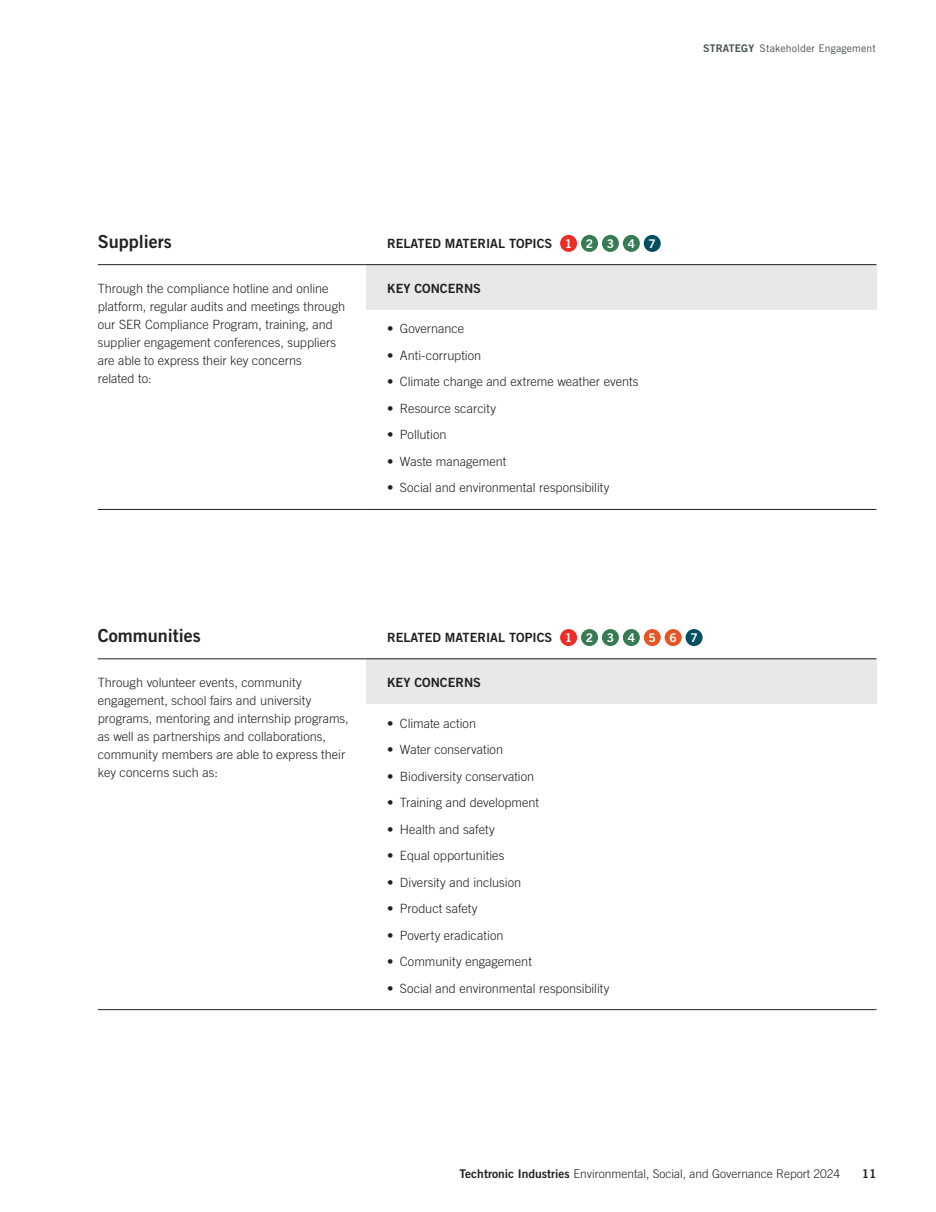
<style>
.page{position:relative;width:936px;height:1212px;background:#fff}
.page>*{position:absolute;margin:0;border:0;box-sizing:border-box;transform-origin:0 0}
.t1{font:18px "Trade Gothic LT Pro Bd 2";color:#231f20}
.t2{font:300 12.75px/18px "Trade Gothic LT Pro";color:#231f20}
.t3{font:12.75px "Trade Gothic LT Pro Bd 2";color:#231f20}
.t4{font:300 12px "Trade Gothic LT Pro";color:#231f20}
.t5{font:12px "Trade Gothic LT Pro Bd 2";color:#231f20}
.t6{font:10.5px "Trade Gothic LT Pro";letter-spacing:.01em;color:#475153}
.t7{font:10.5px "Trade Gothic LT Pro Bd 2";color:#475153}
.s1{font-size:12px;color:#fff}
.s2{font-family:"Trade Gothic LT Pro Bd 2";font-weight:400}
</style>
<div class="page">
<div style="left:366px;top:659px;width:510px;height:45px;background:#e6e8e9"></div>
<hr style="left:98px;top:658px;width:268px;height:1px;background:#231f20">
<hr style="left:366px;top:658px;width:510px;height:1px;background:#231f20">
<hr style="left:98px;top:1009px;width:268px;height:1px;background:#231f20">
<hr style="left:366px;top:1009px;width:510px;height:1px;background:#231f20">
<div style="left:560px;top:629px;width:17px;height:17px;background:#ee2d28;border-radius:50%"></div>
<div style="left:581px;top:629px;width:17px;height:17px;background:#377b55;border-radius:50%"></div>
<div style="left:602px;top:629px;width:17px;height:17px;background:#377b55;border-radius:50%"></div>
<div style="left:622px;top:629px;width:17px;height:17px;background:#377b55;border-radius:50%"></div>
<div style="left:643px;top:629px;width:17px;height:17px;background:#e75524;border-radius:50%"></div>
<div style="left:664px;top:629px;width:17px;height:17px;background:#e75524;border-radius:50%"></div>
<div style="left:685px;top:629px;width:17px;height:17px;background:#014e60;border-radius:50%"></div>
<div style="left:366px;top:265px;width:510px;height:45px;background:#e6e8e9"></div>
<hr style="left:98px;top:264px;width:268px;height:1px;background:#231f20">
<hr style="left:366px;top:264px;width:510px;height:1px;background:#231f20">
<hr style="left:98px;top:509px;width:268px;height:1px;background:#231f20">
<hr style="left:366px;top:509px;width:510px;height:1px;background:#231f20">
<div style="left:560px;top:235px;width:17px;height:17px;background:#ee2d28;border-radius:50%"></div>
<div style="left:581px;top:235px;width:17px;height:17px;background:#377b55;border-radius:50%"></div>
<div style="left:602px;top:235px;width:17px;height:17px;background:#377b55;border-radius:50%"></div>
<div style="left:622px;top:235px;width:17px;height:17px;background:#377b55;border-radius:50%"></div>
<div style="left:643px;top:235px;width:17px;height:17px;background:#014e60;border-radius:50%"></div>
<p class="t7" style="left:703px;top:42px;width:14px">Strategy</p>
<p class="t6" style="left:759px;top:42px;width:118px">Stakeholder Engagement</p>
<h1 class="t1" style="left:98px;top:230px;width:76px">Suppliers</h1>
<p class="t3" style="left:387px;top:235px;width:270px">RELATED MATERIAL TOPICS <span class="s1">1 2 3 4 7</span></p>
<p class="t2" style="left:98px;top:279px;width:249px">Through the compliance hotline and online platform, regular audits and meetings through our SER Compliance Program, training, and supplier engagement conferences, suppliers are able to express their key concerns<br>related to:</p>
<p class="t3" style="left:387px;top:280px;width:95px">KEY CONCERNS</p>
<p class="t2" style="left:387px;top:320px;width:79px">• Governance</p>
<p class="t2" style="left:387px;top:346px;width:96px">• Anti-corruption</p>
<p class="t2" style="left:387px;top:373px;width:253px">• Climate change and extreme weather events</p>
<p class="t2" style="left:387px;top:399px;width:110px">• Resource scarcity</p>
<p class="t2" style="left:387px;top:426px;width:61px">• Pollution</p>
<p class="t2" style="left:387px;top:452px;width:121px">• Waste management</p>
<p class="t2" style="left:387px;top:479px;width:224px">• Social and environmental responsibility</p>
<h1 class="t1" style="left:98px;top:624px;width:104px">Communities</h1>
<p class="t3" style="left:387px;top:629px;width:312px">RELATED MATERIAL TOPICS <span class="s1">1 2 3 4 5 6 7</span></p>
<p class="t2" style="left:98px;top:673px;width:252px">Through volunteer events, community engagement, school fairs and university programs, mentoring and internship programs, as well as partnerships and collaborations, community members are able to express their key concerns such as:</p>
<p class="t3" style="left:387px;top:674px;width:95px">KEY CONCERNS</p>
<p class="t2" style="left:387px;top:714px;width:90px">• Climate action</p>
<p class="t2" style="left:387px;top:740px;width:117px">• Water conservation</p>
<p class="t2" style="left:387px;top:767px;width:149px">• Biodiversity conservation</p>
<p class="t2" style="left:387px;top:793px;width:153px">• Training and development</p>
<p class="t2" style="left:387px;top:820px;width:109px">• Health and safety</p>
<p class="t2" style="left:387px;top:846px;width:119px">• Equal opportunities</p>
<p class="t2" style="left:387px;top:873px;width:135px">• Diversity and inclusion</p>
<p class="t2" style="left:387px;top:899px;width:92px">• Product safety</p>
<p class="t2" style="left:387px;top:926px;width:118px">• Poverty eradication</p>
<p class="t2" style="left:387px;top:952px;width:146px">• Community engagement</p>
<p class="t2" style="left:387px;top:979px;width:224px">• Social and environmental responsibility</p>
<p class="t4" style="left:459px;top:1166px;width:382px"><span class="s2">Techtronic Industries</span> Environmental, Social, and Governance Report 2024</p>
<p class="t5" style="left:861px;top:1166px;width:16px">11</p>
</div>
